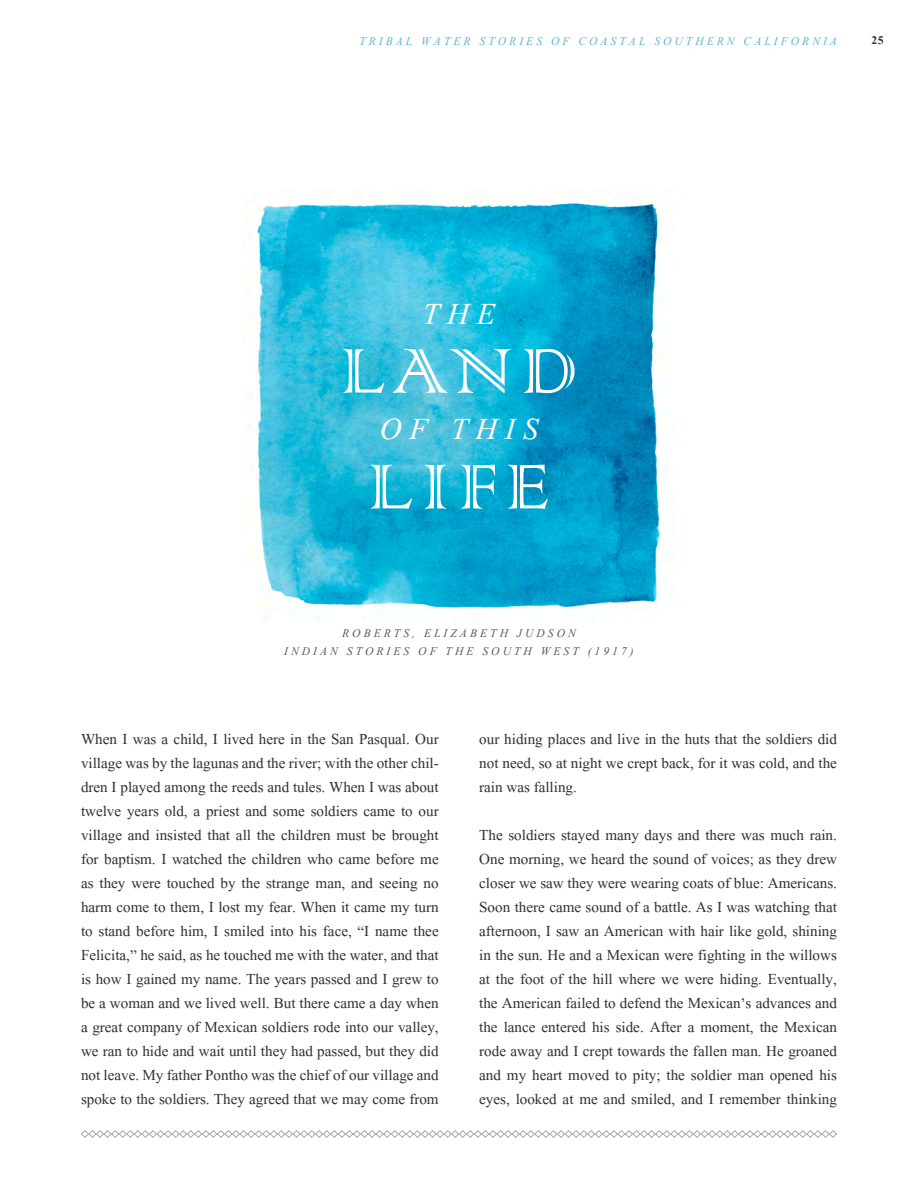
<style>
.page{position:relative;width:918px;height:1188px;background:#fff}
.page>*{position:absolute;margin:0;border:0;box-sizing:border-box;transform-origin:0 0}
.Title_1{font:84px "Colonna";letter-spacing:.1em;color:#fff}
.Title_2{font:italic 39px "Kokila";letter-spacing:.2em;color:#fff}
.Body_1{font:19.5px/24px "Kokila";color:#312f30;text-align:justify}
.Reference{font:italic 15px "Kokila";letter-spacing:.2em;color:#57585a}
.t1{font:italic 15px "Kokila";letter-spacing:.2em;color:#59b5da}
.t2{font:700 15px "Kokila";color:#312f30}
</style>
<div class="page">
<svg style="left:81px;top:1130px;width:756px;height:8px"></svg>
<img style="left:256px;top:203px;width:404px;height:406px">
<p class="t1" style="left:359px;top:33px;width:479px">TRIBAL WATER STORIES OF COASTAL SOUTHERN CALIFORNIA</p>
<p class="t2" style="left:871px;top:33px;width:14px">25</p>
<p class="Title_2" style="left:423px;top:294px;width:74px">THE</p>
<p class="Title_1" style="left:341px;top:316px;width:238px">LAND</p>
<p class="Title_2" style="left:380px;top:410px;width:160px">OF THIS</p>
<p class="Title_1" style="left:368px;top:432px;width:183px">LIFE</p>
<p class="Reference" style="left:342px;top:626px;width:235px">ROBERTS, ELIZABETH JUDSON</p>
<p class="Reference" style="left:284px;top:644px;width:351px">INDIAN STORIES OF THE SOUTH WEST (1917)</p>
<p class="Body_1" style="left:81px;top:727px;width:359px">When I was a child, I lived here in the San Pasqual. Our village was by the lagunas and the river; with the other chil&shy;dren I played among the reeds and tules. When I was about twelve years old, a priest and some soldiers came to our village and insisted that all the children must be brought for baptism. I watched the children who came before me as they were touched by the strange man, and seeing no harm come to them, I lost my fear. When it came my turn to stand before him, I smiled into his face, “I name thee Felicita,” he said, as he touched me with the water, and that is how I gained my name. The years passed and I grew to be a woman and we lived well. But there came a day when a great company of Mexican soldiers rode into our valley, we ran to hide and wait until they had passed, but they did not leave. My father Pontho was the chief of our village and spoke to the soldiers. They agreed that we may come from</p>
<p class="Body_1" style="left:479px;top:727px;width:359px">our hiding places and live in the huts that the soldiers did not need, so at night we crept back, for it was cold, and the rain was falling.</p>
<p class="Body_1" style="left:479px;top:823px;width:359px">The soldiers stayed many days and there was much rain.<br>One morning, we heard the sound of voices; as they drew closer we saw they were wearing coats of blue: Americans.<br>Soon there came sound of a battle. As I was watching that afternoon, I saw an American with hair like gold, shining in the sun. He and a Mexican were fighting in the willows at the foot of the hill where we were hiding. Eventually, the American failed to defend the Mexican’s advances and the lance entered his side. After a moment, the Mexican rode away and I crept towards the fallen man. He groaned and my heart moved to pity; the soldier man opened his eyes, looked at me and smiled, and I remember thinking</p>
</div>
